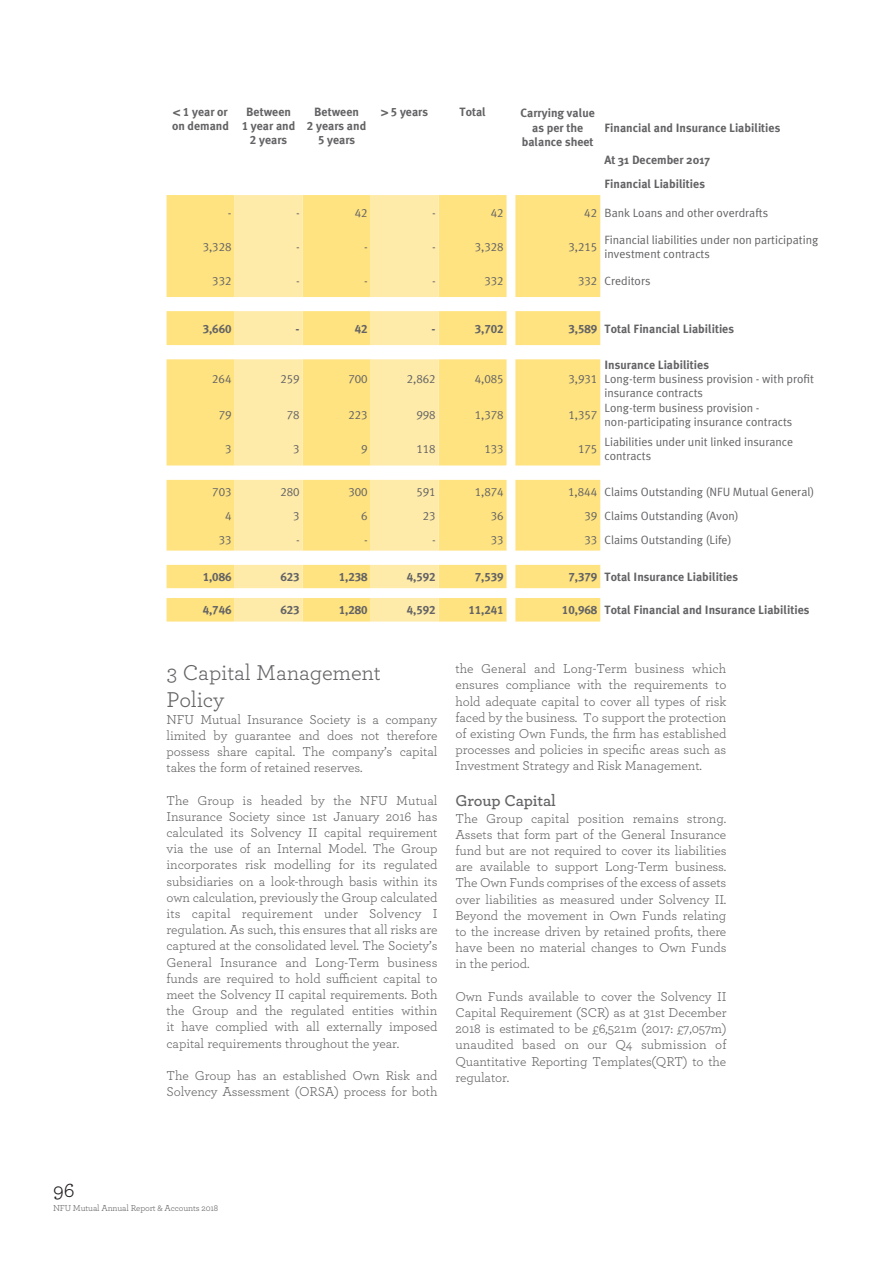
<style>
.page{position:relative;width:893px;height:1263px;background:#fff}
.page>*{position:absolute;margin:0;border:0;box-sizing:border-box;transform-origin:0 0}
.t1{font:22.5px/27px "Archer";letter-spacing:-.01em;color:#636366}
.t2{font:21px "Archer";color:#231f20}
.t3{font:600 16.5px "Archer";letter-spacing:-.01em;color:#636366}
.t4{font:13.5px/16.2px "Archer";letter-spacing:-.01em;color:#636366;text-align:justify}
.t5{font:12px/14.4px "Meta Plus Normal";color:#636366}
.t6{font:700 12px/14.4px "Meta Plus";color:#636366}
.t7{font:12px "Meta Plus Normal Caps";color:#636366}
.t8{font:12px "Meta Plus Bold Caps";color:#636366}
.t9{font:9px "Archer";letter-spacing:-.015em;color:#636366}
.s1{font-family:"Helvetica"}
.s2{font-family:"Meta Plus Bold Caps";font-weight:400}
</style>
<div class="page">
<svg style="left:167px;top:195px;width:433px;height:426px"></svg>
<p class="t6" style="left:172px;top:104px;width:59px"><span class="s1">&lt;</span> <span class="s2">1</span> year or on demand</p>
<p class="t6" style="left:246px;top:104px;width:46px">Between</p>
<p class="t6" style="left:242px;top:119px;width:55px"><span class="s2">1</span> year and</p>
<p class="t6" style="left:250px;top:133px;width:39px"><span class="s2">2</span> years</p>
<p class="t6" style="left:314px;top:104px;width:46px">Between</p>
<p class="t6" style="left:307px;top:119px;width:61px"><span class="s2">2</span> years and</p>
<p class="t6" style="left:318px;top:133px;width:39px"><span class="s2">5</span> years</p>
<p class="t6" style="left:381px;top:104px;width:48px"><span class="s1">&gt;</span> <span class="s2">5</span> years</p>
<p class="t6" style="left:459px;top:104px;width:28px">Total</p>
<p class="t6" style="left:521px;top:106px;width:76px;text-align:center">Carrying value as per the balance sheet</p>
<p class="t6" style="left:604px;top:120px;width:177px">Financial and Insurance Liabilities</p>
<p class="t6" style="left:604px;top:153px;width:107px">At 31 December 2017</p>
<p class="t6" style="left:604px;top:176px;width:102px">Financial Liabilities</p>
<p class="t7" style="left:228px;top:206px;width:5px">-</p>
<p class="t7" style="left:296px;top:206px;width:5px">-</p>
<p class="t7" style="left:355px;top:206px;width:14px">42</p>
<p class="t7" style="left:432px;top:206px;width:5px">-</p>
<p class="t7" style="left:491px;top:206px;width:14px">42</p>
<p class="t7" style="left:584px;top:206px;width:14px">42</p>
<p class="t5" style="left:604px;top:205px;width:165px">Bank Loans and other overdrafts</p>
<p class="t7" style="left:203px;top:240px;width:30px">3,328</p>
<p class="t7" style="left:296px;top:240px;width:5px">-</p>
<p class="t7" style="left:364px;top:240px;width:5px">-</p>
<p class="t7" style="left:432px;top:240px;width:5px">-</p>
<p class="t7" style="left:475px;top:240px;width:30px">3,328</p>
<p class="t7" style="left:568px;top:240px;width:30px">3,215</p>
<p class="t5" style="left:604px;top:232px;width:215px">Financial liabilities under non participating investment contracts</p>
<p class="t7" style="left:212px;top:274px;width:21px">332</p>
<p class="t7" style="left:296px;top:274px;width:5px">-</p>
<p class="t7" style="left:364px;top:274px;width:5px">-</p>
<p class="t7" style="left:432px;top:274px;width:5px">-</p>
<p class="t7" style="left:484px;top:274px;width:21px">332</p>
<p class="t7" style="left:578px;top:274px;width:21px">332</p>
<p class="t5" style="left:604px;top:273px;width:47px">Creditors</p>
<p class="t8" style="left:203px;top:322px;width:30px">3,660</p>
<p class="t8" style="left:296px;top:322px;width:6px">-</p>
<p class="t8" style="left:355px;top:322px;width:14px">42</p>
<p class="t8" style="left:432px;top:322px;width:6px">-</p>
<p class="t8" style="left:475px;top:322px;width:30px">3,702</p>
<p class="t8" style="left:568px;top:322px;width:30px">3,589</p>
<p class="t6" style="left:604px;top:321px;width:131px">Total Financial Liabilities</p>
<p class="t7" style="left:212px;top:372px;width:21px">264</p>
<p class="t7" style="left:280px;top:372px;width:21px">259</p>
<p class="t7" style="left:348px;top:372px;width:21px">700</p>
<p class="t7" style="left:407px;top:372px;width:30px">2,862</p>
<p class="t7" style="left:475px;top:372px;width:31px">4,085</p>
<p class="t7" style="left:568px;top:372px;width:30px">3,931</p>
<p class="t6" style="left:604px;top:357px;width:106px">Insurance Liabilities</p>
<p class="t5" style="left:604px;top:372px;width:211px">Long-term business provision - with profit insurance contracts</p>
<p class="t7" style="left:219px;top:408px;width:14px">79</p>
<p class="t7" style="left:287px;top:408px;width:14px">78</p>
<p class="t7" style="left:348px;top:408px;width:21px">223</p>
<p class="t7" style="left:416px;top:408px;width:21px">998</p>
<p class="t7" style="left:475px;top:408px;width:30px">1,378</p>
<p class="t7" style="left:568px;top:408px;width:30px">1,357</p>
<p class="t5" style="left:604px;top:400px;width:189px">Long-term business provision - non-participating insurance contracts</p>
<p class="t7" style="left:225px;top:442px;width:8px">3</p>
<p class="t7" style="left:293px;top:442px;width:8px">3</p>
<p class="t7" style="left:361px;top:442px;width:8px">9</p>
<p class="t7" style="left:416px;top:442px;width:21px">118</p>
<p class="t7" style="left:484px;top:442px;width:21px">133</p>
<p class="t7" style="left:578px;top:442px;width:21px">175</p>
<p class="t5" style="left:604px;top:434px;width:190px">Liabilities under unit linked insurance contracts</p>
<p class="t7" style="left:212px;top:485px;width:21px">703</p>
<p class="t7" style="left:280px;top:485px;width:21px">280</p>
<p class="t7" style="left:348px;top:485px;width:21px">300</p>
<p class="t7" style="left:416px;top:485px;width:21px">591</p>
<p class="t7" style="left:475px;top:485px;width:31px">1,874</p>
<p class="t7" style="left:568px;top:485px;width:31px">1,844</p>
<p class="t5" style="left:604px;top:485px;width:211px">Claims Outstanding (NFU Mutual General)</p>
<p class="t7" style="left:225px;top:509px;width:8px">4</p>
<p class="t7" style="left:293px;top:509px;width:8px">3</p>
<p class="t7" style="left:361px;top:509px;width:8px">6</p>
<p class="t7" style="left:423px;top:509px;width:14px">23</p>
<p class="t7" style="left:491px;top:509px;width:14px">36</p>
<p class="t7" style="left:584px;top:509px;width:14px">39</p>
<p class="t5" style="left:604px;top:508px;width:136px">Claims Outstanding (Avon)</p>
<p class="t7" style="left:219px;top:532px;width:14px">33</p>
<p class="t7" style="left:296px;top:532px;width:5px">-</p>
<p class="t7" style="left:364px;top:532px;width:5px">-</p>
<p class="t7" style="left:432px;top:532px;width:5px">-</p>
<p class="t7" style="left:491px;top:532px;width:14px">33</p>
<p class="t7" style="left:584px;top:532px;width:14px">33</p>
<p class="t5" style="left:604px;top:532px;width:129px">Claims Outstanding (Life)</p>
<p class="t8" style="left:203px;top:570px;width:30px">1,086</p>
<p class="t8" style="left:280px;top:570px;width:21px">623</p>
<p class="t8" style="left:339px;top:570px;width:30px">1,238</p>
<p class="t8" style="left:407px;top:570px;width:30px">4,592</p>
<p class="t8" style="left:475px;top:570px;width:30px">7,539</p>
<p class="t8" style="left:568px;top:570px;width:30px">7,379</p>
<p class="t6" style="left:604px;top:570px;width:135px">Total Insurance Liabilities</p>
<p class="t8" style="left:203px;top:603px;width:30px">4,746</p>
<p class="t8" style="left:280px;top:603px;width:21px">623</p>
<p class="t8" style="left:339px;top:603px;width:30px">1,280</p>
<p class="t8" style="left:407px;top:603px;width:30px">4,592</p>
<p class="t8" style="left:468px;top:603px;width:37px">11,241</p>
<p class="t8" style="left:562px;top:603px;width:37px">10,968</p>
<p class="t6" style="left:604px;top:603px;width:206px">Total Financial and Insurance Liabilities</p>
<p class="t1" style="left:167px;top:658px;width:216px">3 Capital Management<br>Policy</p>
<p class="t4" style="left:167px;top:710px;width:272px">NFU Mutual Insurance Society is a company limited by guarantee and does not therefore possess share capital. The company’s capital takes the form of retained reserves.</p>
<p class="t4" style="left:167px;top:791px;width:273px">The Group is headed by the NFU Mutual Insurance Society since 1st January 2016 has calculated its Solvency II capital requirement via the use of an Internal Model. The Group incorporates risk modelling for its regulated subsidiaries on a look-through basis within its own calculation, previously the Group calculated its capital requirement under Solvency I regulation. As such, this ensures that all risks are captured at the consolidated level. The Society’s General Insurance and Long-Term business funds are required to hold sufficient capital to meet the Solvency II capital requirements. Both the Group and the regulated entities within it have complied with all externally imposed capital requirements throughout the year.</p>
<p class="t4" style="left:167px;top:1067px;width:272px">The Group has an established Own Risk and<br>Solvency Assessment (ORSA) process for both</p>
<p class="t4" style="left:455px;top:660px;width:272px">the General and Long-Term business which ensures compliance with the requirements to hold adequate capital to cover all types of risk faced by the business. To support the protection of existing Own Funds, the firm has established processes and policies in specific areas such as Investment Strategy and Risk Management.</p>
<p class="t3" style="left:455px;top:788px;width:102px">Group Capital</p>
<p class="t4" style="left:455px;top:809px;width:272px">The Group capital position remains strong.<br>Assets that form part of the General Insurance fund but are not required to cover its liabilities are available to support Long-Term business.<br>The Own Funds comprises of the excess of assets over liabilities as measured under Solvency II.<br>Beyond the movement in Own Funds relating to the increase driven by retained profits, there have been no material changes to Own Funds in the period.</p>
<p class="t4" style="left:455px;top:987px;width:272px">Own Funds available to cover the Solvency II Capital Requirement (SCR) as at 31st December 2018 is estimated to be £6,521m (2017: £7,057m) unaudited based on our Q4 submission of Quantitative Reporting Templates(QRT) to the regulator.</p>
<p class="t2" style="left:53px;top:1175px;width:23px">96</p>
<p class="t9" style="left:53px;top:1201px;width:167px">NFU Mutual Annual Report &amp; Accounts 2018</p>
</div>
